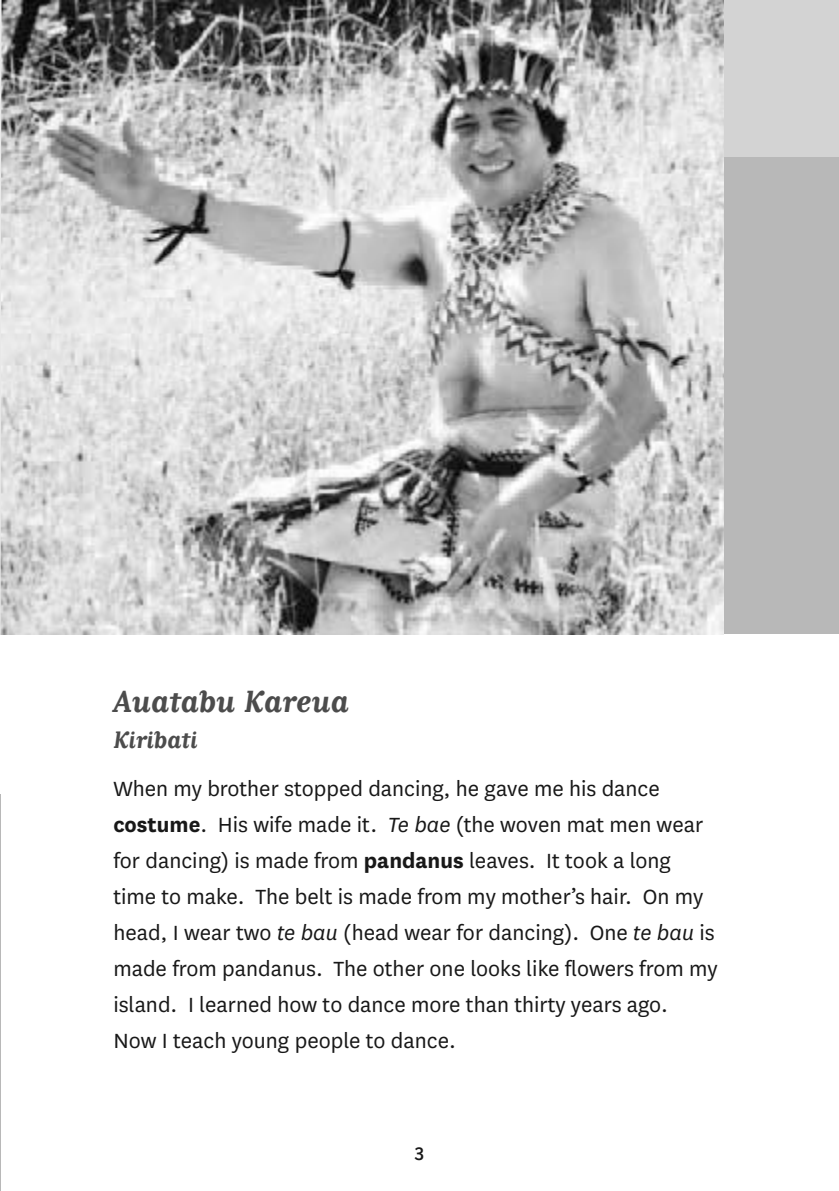
<style>
.page{position:relative;width:839px;height:1191px;background:#fff}
.page>*{position:absolute;margin:0;border:0;box-sizing:border-box;transform-origin:0 0}
.t1{font:700 36px "Matrix Script";color:#4c4c4c}
.t2{font:700 28px "Matrix Script";color:#4c4c4c}
.t3{font:24px/36px "National";color:#181818}
.t4{font:500 18px "Sassoon Sans Pro";color:#181818}
.s1{font-weight:700}
.s2{font-style:italic}
</style>
<div class="page">
<hr style="left:0;top:794px;width:1px;height:396px;background:#b8b8b8">
<div style="left:713px;top:80px;width:126px;height:554px;background:#b8b8b8"></div>
<div style="left:141px;top:0;width:698px;height:156px;background:#d3d3d3"></div>
<img style="left:0;top:0;width:724px;height:634px">
<h1 class="t1" style="left:113px;top:690px;width:237px">Auatabu Kareua</h1>
<p class="t2" style="left:113px;top:731px;width:86px">Kiribati</p>
<p class="t3" style="left:113px;top:772px;width:606px">When my brother stopped dancing, he gave me his dance <span class="s1">costume</span>. His wife made it. <span class="s2">Te bae</span> (the woven mat men wear for dancing) is made from <span class="s1">pandanus</span> leaves. It took a long time to make. The belt is made from my mother’s hair. On my head, I wear two <span class="s2">te bau</span> (head wear for dancing). One <span class="s2">te bau</span> is made from pandanus. The other one looks like flowers from my island. I learned how to dance more than thirty years ago.<br>Now I teach young people to dance.</p>
<p class="t4" style="left:415px;top:1146px;width:11px">3</p>
</div>
